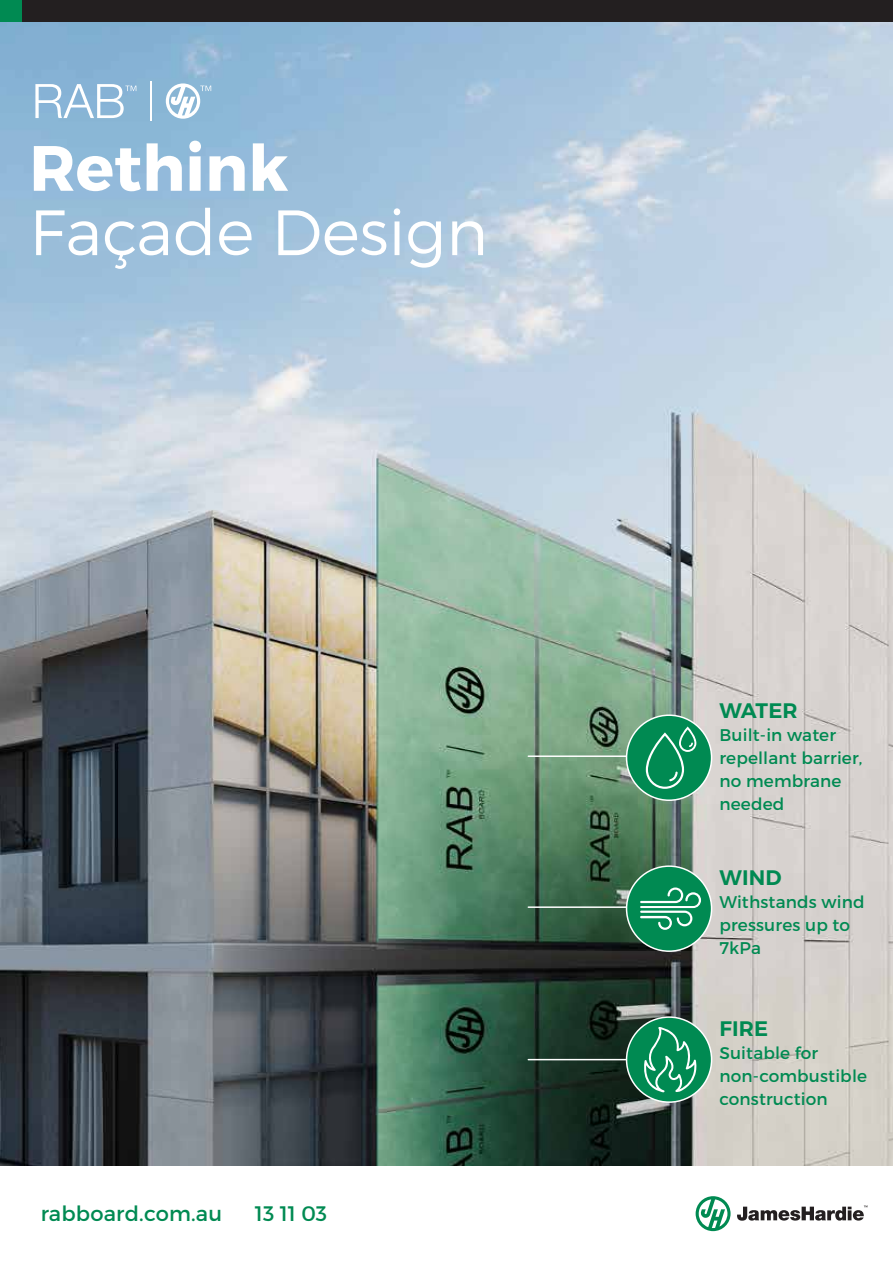
<style>
.page{position:relative;width:893px;height:1263px;background:#fff}
.page>*{position:absolute;margin:0;border:0;box-sizing:border-box;transform-origin:0 0}
.t1{font:300 63.9px "Montserrat";color:#fff}
.t2{font:700 63.9px "Montserrat";color:#fff}
.t3{font:21px "Montserrat";letter-spacing:.01em;color:#008a52}
.t4{font:600 21px "Montserrat";letter-spacing:.01em;color:#008a52}
.t5{font:16.95px/23.1px "Montserrat";letter-spacing:.01em;color:#008a52}
</style>
<div class="page">
<img style="left:0;top:21px;width:893px;height:1144px">
<div style="left:0;top:0;width:893px;height:21px;background:#231f20"></div>
<div style="left:0;top:0;width:21px;height:21px;background:#008a52"></div>
<svg style="left:696px;top:1196px;width:35px;height:35px"></svg>
<svg style="left:737px;top:1205px;width:130px;height:16px"></svg>
<hr style="left:528px;top:755px;width:98px;height:2px;background:#fff">
<hr style="left:528px;top:906px;width:98px;height:2px;background:#fff">
<hr style="left:528px;top:1059px;width:98px;height:1px;background:#fff">
<div style="left:627px;top:1017px;width:85px;height:85px;background:#008a52;border-radius:50%"></div>
<div style="left:626px;top:1016px;width:86px;height:87px;border:2px solid #fff;border-radius:50%"></div>
<svg style="left:644px;top:1027px;width:53px;height:65px"></svg>
<div style="left:627px;top:866px;width:85px;height:85px;background:#008a52;border-radius:50%"></div>
<div style="left:626px;top:865px;width:86px;height:87px;border:2px solid #fff;border-radius:50%"></div>
<svg style="left:640px;top:887px;width:61px;height:43px"></svg>
<div style="left:627px;top:715px;width:85px;height:85px;background:#008a52;border-radius:50%"></div>
<div style="left:626px;top:714px;width:86px;height:87px;border:2px solid #fff;border-radius:50%"></div>
<svg style="left:646px;top:726px;width:50px;height:63px"></svg>
<svg style="left:166px;top:83px;width:45px;height:36px"></svg>
<hr style="left:151px;top:81px;width:1px;height:40px;background:#fff">
<svg style="left:35px;top:84px;width:101px;height:34px"></svg>
<h1 class="t2" style="left:29px;top:128px;width:260px">Rethink</h1>
<h1 class="t1" style="left:29px;top:193px;width:460px">Façade Design</h1>
<p class="t3" style="left:41px;top:1200px;width:183px">rabboard.com.au</p>
<p class="t3" style="left:255px;top:1200px;width:74px">13 11 03</p>
<p class="t4" style="left:719px;top:698px;width:80px">WATER</p>
<p class="t5" style="left:719px;top:723px;width:145px">Built-in water repellant barrier, no membrane needed</p>
<p class="t4" style="left:719px;top:865px;width:64px">WIND</p>
<p class="t5" style="left:719px;top:890px;width:147px">Withstands wind pressures up to<br>7kPa</p>
<p class="t4" style="left:719px;top:1016px;width:50px">FIRE</p>
<p class="t5" style="left:719px;top:1041px;width:149px">Suitable for non-combustible construction</p>
</div>
